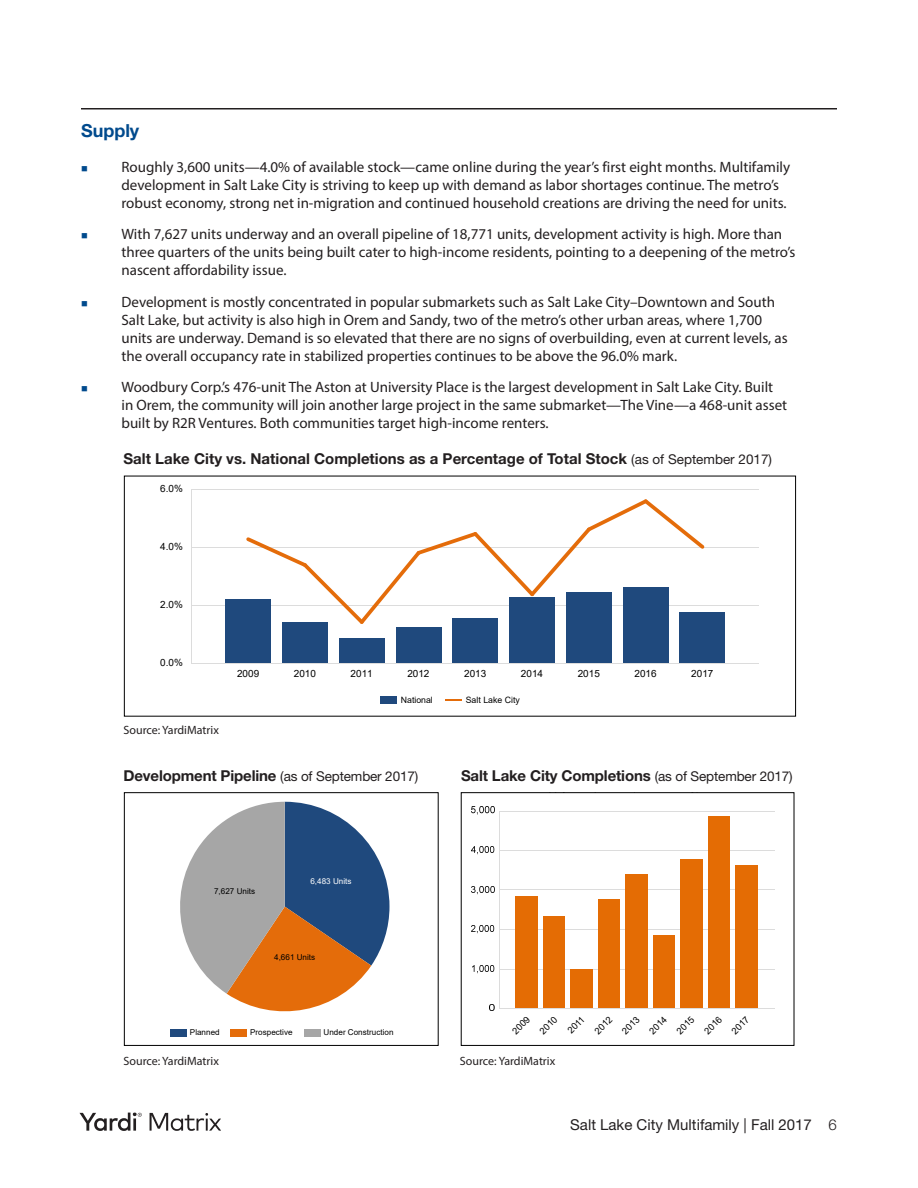
<style>
.page{position:relative;width:918px;height:1188px;background:#fff}
.page>*{position:absolute;margin:0;border:0;box-sizing:border-box;transform-origin:0 0}
.Matrix_SubHead{font:700 18px "Helvetica Neue LT Std";color:#004a8d}
.t1{font:15px/18px "Myriad Pro";color:#231f20}
.Matrix_Chart_Heads{font:700 15px "Helvetica Neue LT Std";color:#231f20}
.t2{font:15px "Helvetica Neue LT Std";color:#231f20}
.Matrix_Body_Note{font:12px "Myriad Pro";color:#231f20}
.t3{font:10.8px "Arial";color:#000}
.t4{font:9.9px "Arial";color:#000}
.t5{font:9.45px "Arial";color:#000}
.t6{font:9.15px "Arial";color:#000}
.t7{font:8.7px "Arial";color:#000}
.t8{font:8.1px "Arial";letter-spacing:.005em;color:#000}
.t9{font:8.1px "Arial";letter-spacing:.005em;color:#fff}
.t10{font:700 6.75px "Arial";letter-spacing:.005em;color:#000}
.t11{font:6.75px "Arial";color:#000}
.t12{font:700 6.15px "Arial";letter-spacing:.005em;color:#000}
.t13{font:6.15px "Arial";color:#000}
.s1{font-weight:400;font-size:13.5px}
.s2{font-weight:300}
</style>
<div class="page">
<hr style="left:81px;top:108px;width:756px;height:2px;background:#231f20">
<svg style="left:80px;top:1112px;width:62px;height:19px"></svg>
<svg style="left:150px;top:1113px;width:71px;height:18px"></svg>
<hr style="left:191px;top:605px;width:568px;height:1px;background:#dcdcdc">
<hr style="left:191px;top:547px;width:568px;height:1px;background:#dcdcdc">
<hr style="left:191px;top:489px;width:568px;height:1px;background:#dcdcdc">
<div style="left:226px;top:599px;width:45px;height:64px;background:#1f497d"></div>
<div style="left:282px;top:622px;width:46px;height:41px;background:#1f497d"></div>
<div style="left:339px;top:638px;width:45px;height:25px;background:#1f497d"></div>
<div style="left:396px;top:627px;width:45px;height:36px;background:#1f497d"></div>
<div style="left:453px;top:618px;width:45px;height:45px;background:#1f497d"></div>
<div style="left:510px;top:597px;width:45px;height:66px;background:#1f497d"></div>
<div style="left:566px;top:593px;width:45px;height:70px;background:#1f497d"></div>
<div style="left:623px;top:587px;width:46px;height:76px;background:#1f497d"></div>
<div style="left:680px;top:613px;width:45px;height:50px;background:#1f497d"></div>
<svg style="left:246px;top:499px;width:462px;height:128px"></svg>
<hr style="left:191px;top:489px;width:1px;height:174px;background:#dcdcdc">
<hr style="left:191px;top:663px;width:568px;height:1px;background:#dcdcdc">
<div style="left:380px;top:696px;width:17px;height:8px;background:#1f497d"></div>
<svg style="left:445px;top:700px;width:17px;height:1px"></svg>
<svg style="left:180px;top:802px;width:209px;height:210px"></svg>
<div style="left:170px;top:1029px;width:17px;height:7px;background:#1f497d"></div>
<div style="left:231px;top:1029px;width:16px;height:7px;background:#e46c0a"></div>
<div style="left:304px;top:1029px;width:16px;height:7px;background:#a6a6a6"></div>
<div style="left:124px;top:792px;width:314px;height:254px;border:1px solid #000"></div>
<hr style="left:500px;top:969px;width:274px;height:1px;background:#dcdcdc">
<hr style="left:500px;top:929px;width:274px;height:1px;background:#dcdcdc">
<hr style="left:500px;top:889px;width:274px;height:1px;background:#dcdcdc">
<hr style="left:500px;top:850px;width:274px;height:1px;background:#dcdcdc">
<hr style="left:500px;top:811px;width:274px;height:1px;background:#dcdcdc">
<div style="left:516px;top:896px;width:22px;height:113px;background:#e46c04"></div>
<div style="left:544px;top:916px;width:21px;height:93px;background:#e46c04"></div>
<div style="left:571px;top:969px;width:22px;height:40px;background:#e46c04"></div>
<div style="left:598px;top:899px;width:22px;height:110px;background:#e46c04"></div>
<div style="left:626px;top:874px;width:22px;height:135px;background:#e46c04"></div>
<div style="left:653px;top:935px;width:22px;height:74px;background:#e46c04"></div>
<div style="left:681px;top:859px;width:22px;height:150px;background:#e46c04"></div>
<div style="left:708px;top:817px;width:22px;height:192px;background:#e46c04"></div>
<div style="left:735px;top:865px;width:23px;height:144px;background:#e46c04"></div>
<hr style="left:500px;top:811px;width:1px;height:198px;background:#dcdcdc">
<img style="left:490px;top:1005px;width:4px;height:6px">
<img style="left:472px;top:965px;width:23px;height:9px">
<img style="left:472px;top:926px;width:23px;height:8px">
<img style="left:472px;top:886px;width:22px;height:9px">
<img style="left:472px;top:846px;width:23px;height:9px">
<img style="left:472px;top:807px;width:22px;height:8px">
<hr style="left:500px;top:1008px;width:274px;height:1px;background:#dcdcdc">
<div style="left:461px;top:792px;width:333px;height:254px;border:1px solid #000"></div>
<p class="Matrix_SubHead" style="left:81px;top:120px;width:60px">Supply</p>
<p class="t1" style="left:122px;top:157px;width:670px">Roughly 3,600 units—4.0% of available stock—came online during the year’s first eight months. Multifamily development in Salt Lake City is striving to keep up with demand as labor shortages continue. The metro’s robust economy, strong net in-migration and continued household creations are driving the need for units.</p>
<p class="t1" style="left:122px;top:225px;width:676px">With 7,627 units underway and an overall pipeline of 18,771 units, development activity is high. More than three quarters of the units being built cater to high-income residents, pointing to a deepening of the metro’s nascent affordability issue.</p>
<p class="t1" style="left:122px;top:292px;width:668px">Development is mostly concentrated in popular submarkets such as Salt Lake City–Downtown and South Salt Lake, but activity is also high in Orem and Sandy, two of the metro’s other urban areas, where 1,700 units are underway. Demand is so elevated that there are no signs of overbuilding, even at current levels, as the overall occupancy rate in stabilized properties continues to be above the 96.0% mark.</p>
<p class="t1" style="left:122px;top:378px;width:667px">Woodbury Corp.’s 476-unit The Aston at University Place is the largest development in Salt Lake City. Built in Orem, the community will join another large project in the same submarket—The Vine—a 468-unit asset built by R2R Ventures. Both communities target high-income renters.</p>
<p class="t11" style="left:123px;top:175px;width:17px;rotate:-45deg">2013</p>
<p class="t11" style="left:143px;top:175px;width:17px;rotate:-45deg">2014</p>
<p class="t11" style="left:163px;top:175px;width:17px;rotate:-45deg">2015</p>
<p class="t11" style="left:183px;top:175px;width:17px;rotate:-45deg">2016</p>
<p class="t11" style="left:203px;top:175px;width:17px;rotate:-45deg">2017</p>
<p class="t13" style="left:163px;top:176px;width:15px;rotate:-45deg">2009</p>
<p class="t13" style="left:181px;top:176px;width:15px;rotate:-45deg">2010</p>
<p class="t13" style="left:200px;top:175px;width:15px;rotate:-45deg">2011</p>
<p class="t13" style="left:218px;top:176px;width:15px;rotate:-45deg">2012</p>
<p class="t13" style="left:237px;top:176px;width:15px;rotate:-45deg">2013</p>
<p class="t13" style="left:255px;top:176px;width:15px;rotate:-45deg">2014</p>
<p class="t13" style="left:274px;top:176px;width:15px;rotate:-45deg">2015</p>
<p class="t13" style="left:292px;top:176px;width:15px;rotate:-45deg">2016</p>
<p class="t13" style="left:311px;top:176px;width:15px;rotate:-45deg">2017</p>
<p class="t12" style="left:378px;top:203px;width:152px">Employment Growth: YoY 6mo-avg (Salt Lake City)</p>
<p class="t10" style="left:276px;top:204px;width:165px">Employment Growth: YoY 6mo-avg (Salt Lake City)</p>
<p class="t4" style="left:160px;top:235px;width:24px">5.0%</p>
<p class="Matrix_Chart_Heads" style="left:124px;top:449px;width:650px">Salt Lake City vs. National Completions as a Percentage of Total Stock <span class="s1">(as of September 2017)</span></p>
<p class="t5" style="left:301px;top:451px;width:36px">National</p>
<p class="t5" style="left:371px;top:451px;width:60px">Salt Lake City</p>
<p class="t4" style="left:160px;top:482px;width:24px">6.0%</p>
<p class="t4" style="left:160px;top:540px;width:24px">4.0%</p>
<p class="t4" style="left:160px;top:598px;width:24px">2.0%</p>
<p class="t4" style="left:160px;top:656px;width:24px">0.0%</p>
<p class="Matrix_Body_Note" style="left:124px;top:723px;width:97px">Source: YardiMatrix</p>
<p class="t4" style="left:237px;top:667px;width:24px">2009</p>
<p class="t4" style="left:294px;top:667px;width:24px">2010</p>
<p class="t4" style="left:351px;top:667px;width:24px">2011</p>
<p class="t4" style="left:407px;top:667px;width:24px">2012</p>
<p class="t4" style="left:464px;top:667px;width:24px">2013</p>
<p class="t4" style="left:521px;top:667px;width:24px">2014</p>
<p class="t4" style="left:578px;top:667px;width:24px">2015</p>
<p class="t4" style="left:635px;top:667px;width:24px">2016</p>
<p class="t4" style="left:691px;top:667px;width:24px">2017</p>
<p class="t7" style="left:401px;top:694px;width:34px">National</p>
<p class="t7" style="left:466px;top:694px;width:56px">Salt Lake City</p>
<p class="Matrix_Chart_Heads" style="left:124px;top:766px;width:296px">Development Pipeline <span class="s1">(as of September 2017)</span></p>
<p class="t8" style="left:214px;top:885px;width:43px">7,627 Units</p>
<p class="t9" style="left:310px;top:876px;width:43px">6,483 Units</p>
<p class="t8" style="left:274px;top:952px;width:43px">4,661 Units</p>
<p class="t8" style="left:190px;top:1027px;width:31px">Planned</p>
<p class="t8" style="left:250px;top:1027px;width:44px">Prospective</p>
<p class="t8" style="left:324px;top:1027px;width:71px">Under Construction</p>
<p class="Matrix_Chart_Heads" style="left:461px;top:766px;width:333px">Salt Lake City Completions <span class="s1">(as of September 2017)</span></p>
<p class="t6" style="left:509px;top:1028px;width:22px;rotate:-45deg">2009</p>
<p class="t6" style="left:537px;top:1028px;width:22px;rotate:-45deg">2010</p>
<p class="t6" style="left:565px;top:1027px;width:21px;rotate:-45deg">2011</p>
<p class="t6" style="left:592px;top:1028px;width:22px;rotate:-45deg">2012</p>
<p class="t6" style="left:619px;top:1028px;width:22px;rotate:-45deg">2013</p>
<p class="t6" style="left:647px;top:1028px;width:22px;rotate:-45deg">2014</p>
<p class="t6" style="left:674px;top:1028px;width:22px;rotate:-45deg">2015</p>
<p class="t6" style="left:701px;top:1028px;width:22px;rotate:-45deg">2016</p>
<p class="t6" style="left:729px;top:1028px;width:22px;rotate:-45deg">2017</p>
<p class="t4" style="left:737px;top:1014px;width:13px">35</p>
<p class="Matrix_Body_Note" style="left:124px;top:1053px;width:97px">Source: YardiMatrix</p>
<p class="Matrix_Body_Note" style="left:460px;top:1053px;width:97px">Source: YardiMatrix</p>
<p class="t3" style="left:665px;top:1110px;width:13px">30</p>
<p class="t4" style="left:737px;top:1113px;width:13px">15</p>
<p class="t2" style="left:570px;top:1116px;width:268px">Salt Lake City Multifamily | Fall 2017 <span class="s2">6</span></p>
</div>
